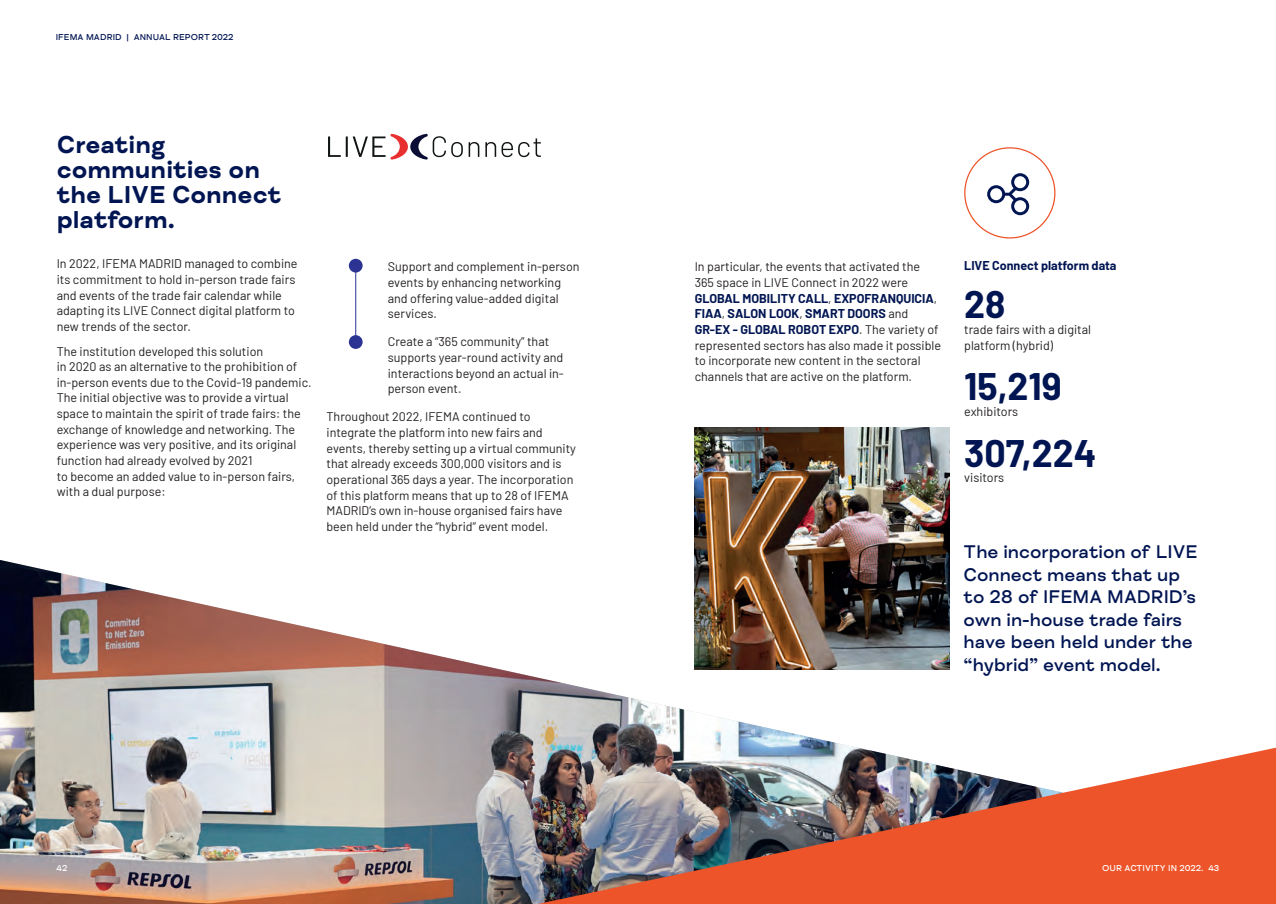
<style>
.page{position:relative;width:1276px;height:904px;background:#fff}
.page>*{position:absolute;margin:0;border:0;box-sizing:border-box;transform-origin:0 0}
.TEXTO_BASE_ESPACIO{font:700 37.5px "Barlow";color:#001552}
.H3_titulo{font:700 25px/25px "FS Meridian";color:#001552}
.TEXTO_BASE_ESPACIO_X2{font:500 18.75px/22.5px "FS Meridian";color:#001552}
.TEXTO_BASE_ESPACIO-2{font:12.5px/15.6px "Barlow";color:#231f20}
.TEXTO_BASE_ESPACIO-3{font:700 12.5px "Barlow";color:#001552}
.t1{font:500 8.75px "FS Meridian";letter-spacing:.01em;color:#001552}
.t2{font:500 8.75px "FS Meridian";color:#fff}
.s1{font-weight:700;color:#001552}
</style>
<div class="page">
<svg style="left:987px;top:173px;width:42px;height:42px"></svg>
<img style="left:0;top:560px;width:950px;height:344px">
<img style="left:538px;top:747px;width:738px;height:157px">
<svg style="left:328px;top:136px;width:13px;height:21px"></svg>
<hr style="left:346px;top:136px;width:2px;height:21px;background:#101415">
<svg style="left:485px;top:138px;width:56px;height:19px"></svg>
<svg style="left:353px;top:134px;width:126px;height:26px"></svg>
<hr style="left:355px;top:260px;width:1px;height:81px;background:#2b3393">
<div style="left:349px;top:259px;width:14px;height:13px;background:#2b3393;border-radius:50%"></div>
<div style="left:349px;top:335px;width:14px;height:14px;background:#2b3393;border-radius:50%"></div>
<img style="left:694px;top:427px;width:255px;height:242px">
<p class="t1" style="left:56px;top:32px;width:179px">IFEMA MADRID | ANNUAL REPORT 2022</p>
<p class="H3_titulo" style="left:57px;top:132px;width:226px">Creating communities on the LIVE Connect platform.</p>
<p class="TEXTO_BASE_ESPACIO-2" style="left:57px;top:255px;width:242px">In 2022, IFEMA MADRID managed to combine its commitment to hold in-person trade fairs and events of the trade fair calendar while adapting its LIVE Connect digital platform to new trends of the sector.</p>
<p class="TEXTO_BASE_ESPACIO-2" style="left:57px;top:342px;width:256px">The institution developed this solution<br>in 2020 as an alternative to the prohibition of in-person events due to the Covid-19 pandemic.<br>The initial objective was to provide a virtual space to maintain the spirit of trade fairs: the exchange of knowledge and networking. The experience was very positive, and its original function had already evolved by 2021<br>to become an added value to in-person fairs, with a dual purpose:</p>
<p class="TEXTO_BASE_ESPACIO-2" style="left:388px;top:258px;width:193px">Support and complement in-person events by enhancing networking and offering value-added digital services.</p>
<p class="TEXTO_BASE_ESPACIO-2" style="left:388px;top:333px;width:178px">Create a “365 community” that supports year-round activity and interactions beyond an actual in&shy;person event.</p>
<p class="TEXTO_BASE_ESPACIO-2" style="left:326px;top:408px;width:251px">Throughout 2022, IFEMA continued to integrate the platform into new fairs and events, thereby setting up a virtual community that already exceeds 300,000 visitors and is operational 365 days a year. The incorporation of this platform means that up to 28 of IFEMA MADRID’s own in-house organised fairs have been held under the “hybrid” event model.</p>
<p class="TEXTO_BASE_ESPACIO-2" style="left:694px;top:258px;width:248px">In particular, the events that activated the 365 space in LIVE Connect in 2022 were <span class="s1">GLOBAL MOBILITY CALL</span>, <span class="s1">EXPOFRANQUICIA</span>, <span class="s1">FIAA</span>, <span class="s1">SALON LOOK</span>, <span class="s1">SMART DOORS</span> and <span class="s1">GR‑EX - GLOBAL ROBOT EXPO</span>. The variety of represented sectors has also made it possible to incorporate new content in the sectoral channels that are active on the platform.</p>
<p class="TEXTO_BASE_ESPACIO-3" style="left:964px;top:256px;width:154px">LIVE Connect platform data</p>
<p class="TEXTO_BASE_ESPACIO" style="left:964px;top:277px;width:43px">28</p>
<p class="TEXTO_BASE_ESPACIO-2" style="left:964px;top:321px;width:128px">trade fairs with a digital platform (hybrid)</p>
<p class="TEXTO_BASE_ESPACIO" style="left:964px;top:359px;width:99px">15,219</p>
<p class="TEXTO_BASE_ESPACIO-2" style="left:964px;top:402px;width:56px">exhibitors</p>
<p class="TEXTO_BASE_ESPACIO" style="left:964px;top:425px;width:134px">307,224</p>
<p class="TEXTO_BASE_ESPACIO-2" style="left:964px;top:469px;width:42px">visitors</p>
<h2 class="TEXTO_BASE_ESPACIO_X2" style="left:963px;top:541px;width:235px">The incorporation of LIVE<br>Connect means that up to 28 of IFEMA MADRID’s own in-house trade fairs have been held under the “hybrid” event model.</h2>
<p class="t2" style="left:56px;top:863px;width:13px">42</p>
<p class="t2" style="left:1102px;top:863px;width:29px">Our activit</p>
<p class="t2" style="left:1159px;top:863px;width:61px">y i n 2022. 43</p>
</div>
